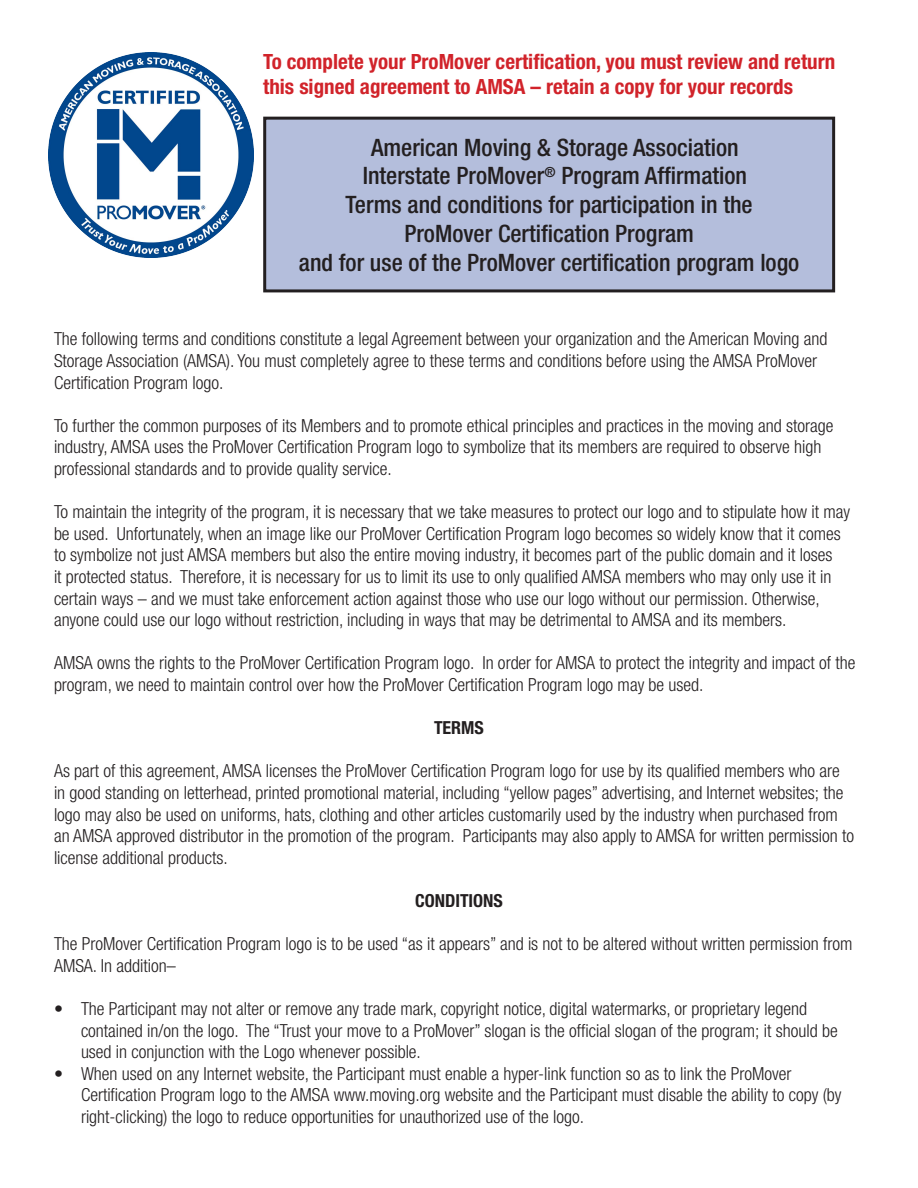
<style>
.page{position:relative;width:918px;height:1188px;background:#fff}
.page>*{position:absolute;margin:0;border:0;box-sizing:border-box;transform-origin:0 0}
.t1{font:500 condensed 24px/28.8px "Helvetica Neue LT Std";color:#231f20;text-align:center}
.t2{font:700 condensed 21px/25.2px "Helvetica Neue LT Std";color:#d1232a}
.t3{font:300 condensed 18px/21.6px "Helvetica Neue LT Std";color:#231f20}
.t4{font:700 condensed 18px "Helvetica Neue LT Std";color:#231f20}
</style>
<div class="page">
<div style="left:265px;top:118px;width:569px;height:173px;background:#b4bedc"></div>
<div style="left:263px;top:117px;width:572px;height:175px;border:3px solid #231f20"></div>
<img style="left:48px;top:52px;width:205px;height:205px">
<p class="t2" style="left:263px;top:49px;width:573px">To complete your ProMover certification, you must review and return this signed agreement to AMSA – retain a copy for your records</p>
<p class="t1" style="left:299px;top:132px;width:502px">American Moving &amp; Storage Association<br>Interstate ProMover<sup>®</sup> Program Affirmation<br>Terms and conditions for participation in the ProMover Certification Program<br>and for use of the ProMover certification program logo</p>
<p class="t3" style="left:54px;top:328px;width:775px">The following terms and conditions constitute a legal Agreement between your organization and the American Moving and<br>Storage Association (AMSA). You must completely agree to these terms and conditions before using the AMSA ProMover<br>Certification Program logo.</p>
<p class="t3" style="left:54px;top:415px;width:781px">To further the common purposes of its Members and to promote ethical principles and practices in the moving and storage industry, AMSA uses the ProMover Certification Program logo to symbolize that its members are required to observe high professional standards and to provide quality service.</p>
<p class="t3" style="left:54px;top:501px;width:798px">To maintain the integrity of the program, it is necessary that we take measures to protect our logo and to stipulate how it may be used. Unfortunately, when an image like our ProMover Certification Program logo becomes so widely know that it comes to symbolize not just AMSA members but also the entire moving industry, it becomes part of the public domain and it loses<br>it protected status. Therefore, it is necessary for us to limit its use to only qualified AMSA members who may only use it in certain ways – and we must take enforcement action against those who use our logo without our permission. Otherwise, anyone could use our logo without restriction, including in ways that may be detrimental to AMSA and its members.</p>
<p class="t3" style="left:54px;top:652px;width:803px">AMSA owns the rights to the ProMover Certification Program logo. In order for AMSA to protect the integrity and impact of the program, we need to maintain control over how the ProMover Certification Program logo may be used.</p>
<p class="t4" style="left:434px;top:717px;width:51px">TERMS</p>
<p class="t3" style="left:54px;top:760px;width:802px">As part of this agreement, AMSA licenses the ProMover Certification Program logo for use by its qualified members who are in good standing on letterhead, printed promotional material, including “yellow pages” advertising, and Internet websites; the logo may also be used on uniforms, hats, clothing and other articles customarily used by the industry when purchased from an AMSA approved distributor in the promotion of the program. Participants may also apply to AMSA for written permission to license additional products.</p>
<p class="t4" style="left:415px;top:890px;width:89px">CONDITIONS</p>
<p class="t3" style="left:54px;top:933px;width:800px">The ProMover Certification Program logo is to be used “as it appears” and is not to be altered without written permission from<br>AMSA. In addition–</p>
<p class="t3" style="left:81px;top:998px;width:758px;text-indent:-27px">• The Participant may not alter or remove any trade mark, copyright notice, digital watermarks, or proprietary legend contained in/on the logo. The “Trust your move to a ProMover” slogan is the official slogan of the program; it should be used in conjunction with the Logo whenever possible.</p>
<p class="t3" style="left:81px;top:1063px;width:762px;text-indent:-27px">• When used on any Internet website, the Participant must enable a hyper-link function so as to link the ProMover<br>Certification Program logo to the AMSA www.moving.org website and the Participant must disable the ability to copy (by right-clicking) the logo to reduce opportunities for unauthorized use of the logo.</p>
</div>
